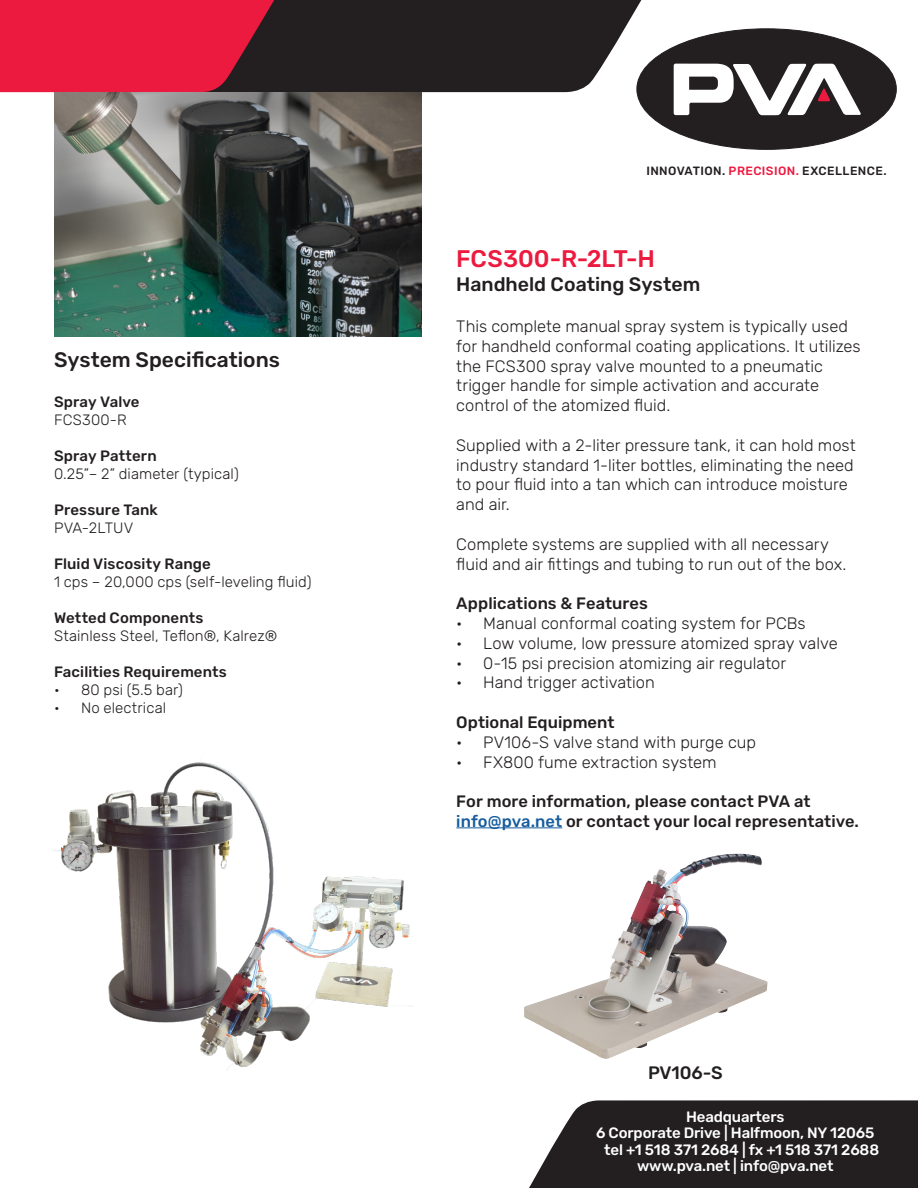
<style>
.page{position:relative;width:918px;height:1188px;background:#fff}
.page>*{position:absolute;margin:0;border:0;box-sizing:border-box;transform-origin:0 0}
.t1{font:500 24px "Rubik";letter-spacing:-.005em;color:#ed1a3f}
.t2{font:500 21px "Rubik";color:#231f20}
.t3{font:500 19.5px "Rubik";color:#231f20}
.t4{font:500 18px "Rubik";letter-spacing:-.005em;color:#231f20}
.t5{font:300 16.5px/19.8px "Rubik";color:#231f20}
.t6{font:500 16.5px "Rubik";letter-spacing:.005em;color:#231f20}
.t7{font:300 15px "Rubik";letter-spacing:.005em;color:#231f20}
.t8{font:500 15px "Rubik";letter-spacing:-.01em;color:#fff}
.t9{font:500 15px "Rubik";letter-spacing:.01em;color:#231f20}
.t10{font:12px "Arial";color:#fff}
.t11{font:500 12px "Rubik";letter-spacing:.035em;color:#231f20}
.s1{color:#ed193f}
.s2{color:#175d9e}
</style>
<div class="page">
<div style="left:637px;top:29px;width:259px;height:120px;background:#231f20;border-radius:50%"></div>
<svg style="left:674px;top:64px;width:187px;height:51px"></svg>
<hr style="left:456px;top:827px;width:106px;height:1px;background:#175d9e">
<svg style="left:0;top:0;width:656px;height:93px;background:#7b2a39"></svg>
<svg style="left:529px;top:1100px;width:389px;height:88px;background:#322e2f"></svg>
<img style="left:54px;top:92px;width:367px;height:245px">
<img style="left:53px;top:762px;width:357px;height:309px">
<img style="left:524px;top:854px;width:244px;height:205px">
<p class="t2" style="left:54px;top:348px;width:227px">System Specifications</p>
<p class="t9" style="left:54px;top:393px;width:87px">Spray Valve</p>
<p class="t7" style="left:54px;top:411px;width:74px">FCS300-R</p>
<p class="t9" style="left:54px;top:447px;width:104px">Spray Pattern</p>
<p class="t7" style="left:54px;top:465px;width:186px">0.25”– 2” diameter (typical)</p>
<p class="t9" style="left:54px;top:501px;width:105px">Pressure Tank</p>
<p class="t7" style="left:54px;top:519px;width:81px">PVA-2LTUV</p>
<p class="t9" style="left:54px;top:555px;width:158px">Fluid Viscosity Range</p>
<p class="t7" style="left:54px;top:573px;width:259px">1 cps – 20,000 cps (self-leveling fluid)</p>
<p class="t9" style="left:54px;top:609px;width:151px">Wetted Components</p>
<p class="t7" style="left:54px;top:627px;width:225px">Stainless Steel, Teflon®, Kalrez®</p>
<p class="t9" style="left:54px;top:663px;width:174px">Facilities Requirements</p>
<p class="t7" style="left:54px;top:681px;width:130px">• 80 psi (5.5 bar)</p>
<p class="t7" style="left:54px;top:699px;width:114px">• No electrical</p>
<p class="t11" style="left:646px;top:164px;width:242px">INNOVATION. <span class="s1">PRECISION.</span> EXCELLENCE.</p>
<p class="t1" style="left:456px;top:246px;width:200px">FCS300-R-2LT-H</p>
<p class="t3" style="left:456px;top:273px;width:245px">Handheld Coating System</p>
<p class="t5" style="left:456px;top:317px;width:406px">This complete manual spray system is typically used for handheld conformal coating applications. It utilizes the FCS300 spray valve mounted to a pneumatic trigger handle for simple activation and accurate control of the atomized fluid.</p>
<p class="t5" style="left:456px;top:436px;width:401px">Supplied with a 2-liter pressure tank, it can hold most industry standard 1-liter bottles, eliminating the need to pour fluid into a tan which can introduce moisture and air.</p>
<p class="t5" style="left:456px;top:535px;width:392px">Complete systems are supplied with all necessary fluid and air fittings and tubing to run out of the box.</p>
<p class="t6" style="left:456px;top:594px;width:193px">Applications &amp; Features</p>
<p class="t5" style="left:456px;top:614px;width:351px">• Manual conformal coating system for PCBs</p>
<p class="t5" style="left:456px;top:634px;width:383px">• Low volume, low pressure atomized spray valve</p>
<p class="t5" style="left:456px;top:653px;width:331px">• 0-15 psi precision atomizing air regulator</p>
<p class="t5" style="left:456px;top:673px;width:200px">• Hand trigger activation</p>
<p class="t6" style="left:456px;top:713px;width:160px">Optional Equipment</p>
<p class="t5" style="left:456px;top:733px;width:301px">• PV106-S valve stand with purge cup</p>
<p class="t5" style="left:456px;top:752px;width:262px">• FX800 fume extraction system</p>
<p class="t6" style="left:456px;top:792px;width:356px">For more information, please contact PVA at</p>
<p class="t6" style="left:456px;top:812px;width:404px"><span class="s2">info@pva.net</span> or contact your local representative.</p>
<p class="t4" style="left:648px;top:1063px;width:76px">PV106-S</p>
<p class="t8" style="left:686px;top:1108px;width:100px">Headquarters</p>
<p class="t8" style="left:596px;top:1125px;width:280px">6 Corporate Drive | Halfmoon, NY 12065</p>
<p class="t8" style="left:604px;top:1141px;width:276px">tel +1 518 371 2684 | fx +1 518 371 2688</p>
<p class="t8" style="left:637px;top:1158px;width:198px">www.pva.net | info@pva.net</p>
<p class="t10" style="left:589px;top:1129px;width:216px">One Mustang Drive | Cohoes, NY 12047</p>
<p class="t10" style="left:579px;top:1142px;width:265px">tel 518 371 2684 | fx 518 371 2688 | www.pva.net</p>
</div>
